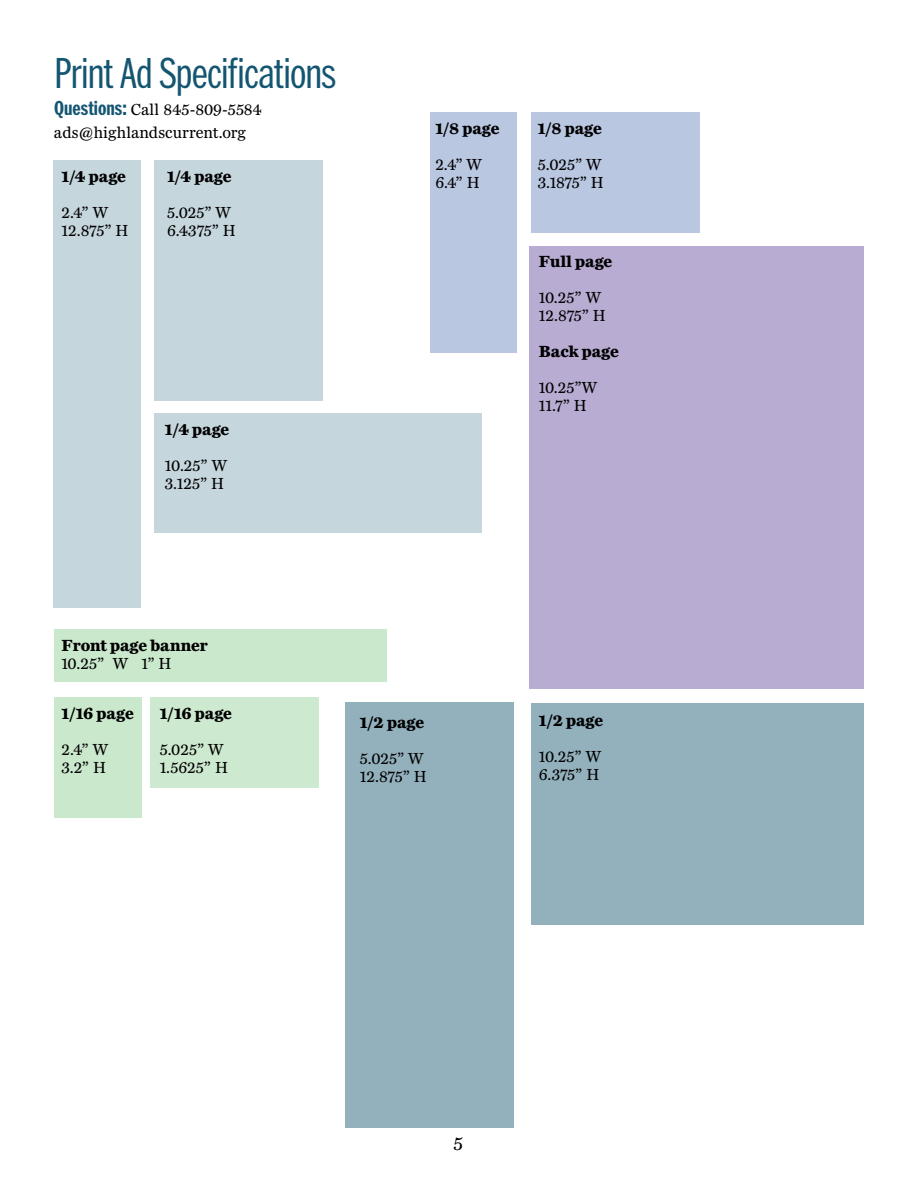
<style>
.page{position:relative;width:918px;height:1188px;background:#fff}
.page>*{position:absolute;margin:0;border:0;box-sizing:border-box;transform-origin:0 0}
.t1{font:300 45px "Franklin Cond ITC Pro";letter-spacing:-.015em;color:#145571}
.t2{font:19.5px "Miller Daily Two";color:#000}
.t3{font:16.5px/18px "Miller Daily Two";color:#000}
.t4{font:700 16.5px "Miller Daily Two";color:#000}
.s1{font-family:"Franklin Cond ITC Pro";font-weight:700;font-size:21px;color:#145571}
</style>
<div class="page">
<div style="left:154px;top:161px;width:168px;height:240px;background:#c6d6dd"></div>
<div style="left:154px;top:413px;width:328px;height:120px;background:#c6d6dd"></div>
<div style="left:53px;top:161px;width:88px;height:447px;background:#c6d6dd"></div>
<div style="left:531px;top:703px;width:333px;height:222px;background:#93b1bd"></div>
<div style="left:346px;top:702px;width:168px;height:426px;background:#93b1bd"></div>
<div style="left:430px;top:112px;width:87px;height:240px;background:#bac7e1"></div>
<div style="left:531px;top:112px;width:169px;height:120px;background:#bac7e1"></div>
<div style="left:54px;top:629px;width:333px;height:53px;background:#cae8cc"></div>
<div style="left:54px;top:697px;width:87px;height:120px;background:#cae8cc"></div>
<div style="left:150px;top:697px;width:168px;height:91px;background:#cde9cf"></div>
<div style="left:529px;top:246px;width:335px;height:443px;background:#b8acd2"></div>
<h1 class="t1" style="left:54px;top:50px;width:283px">Print Ad Specifications</h1>
<p class="t3" style="left:54px;top:98px;width:209px;line-height:22.5px"><span class="s1">Questions:</span> Call 845-809-5584 ads@highlandscurrent.org</p>
<p class="t4" style="left:61px;top:167px;width:66px">1/4 page</p>
<p class="t3" style="left:61px;top:203px;width:69px">2.4” W<br>12.875” H</p>
<p class="t4" style="left:167px;top:167px;width:66px">1/4 page</p>
<p class="t3" style="left:167px;top:203px;width:70px">5.025” W<br>6.4375” H</p>
<p class="t4" style="left:165px;top:420px;width:66px">1/4 page</p>
<p class="t3" style="left:165px;top:457px;width:64px">10.25” W<br>3.125” H</p>
<p class="t4" style="left:435px;top:118px;width:66px">1/8 page</p>
<p class="t3" style="left:435px;top:155px;width:48px">2.4” W<br>6.4” H</p>
<p class="t4" style="left:538px;top:118px;width:66px">1/8 page</p>
<p class="t3" style="left:538px;top:155px;width:68px">5.025” W<br>3.1875” H</p>
<p class="t4" style="left:539px;top:252px;width:75px">Full page</p>
<p class="t3" style="left:539px;top:289px;width:69px">10.25” W<br>12.875” H</p>
<p class="t4" style="left:539px;top:342px;width:81px">Back page</p>
<p class="t3" style="left:539px;top:379px;width:60px">10.25”W<br>11.7” H</p>
<p class="t4" style="left:61px;top:636px;width:148px">Front page banner</p>
<p class="t3" style="left:61px;top:655px;width:112px">10.25” W 1” H</p>
<p class="t4" style="left:61px;top:704px;width:74px">1/16 page</p>
<p class="t3" style="left:61px;top:741px;width:48px">2.4” W<br>3.2” H</p>
<p class="t4" style="left:160px;top:704px;width:74px">1/16 page</p>
<p class="t3" style="left:160px;top:741px;width:70px">5.025” W<br>1.5625” H</p>
<p class="t4" style="left:360px;top:712px;width:66px">1/2 page</p>
<p class="t3" style="left:360px;top:749px;width:69px">5.025” W<br>12.875” H</p>
<p class="t4" style="left:539px;top:711px;width:66px">1/2 page</p>
<p class="t3" style="left:539px;top:748px;width:64px">10.25” W<br>6.375” H</p>
<p class="t2" style="left:453px;top:1133px;width:11px">5</p>
</div>
